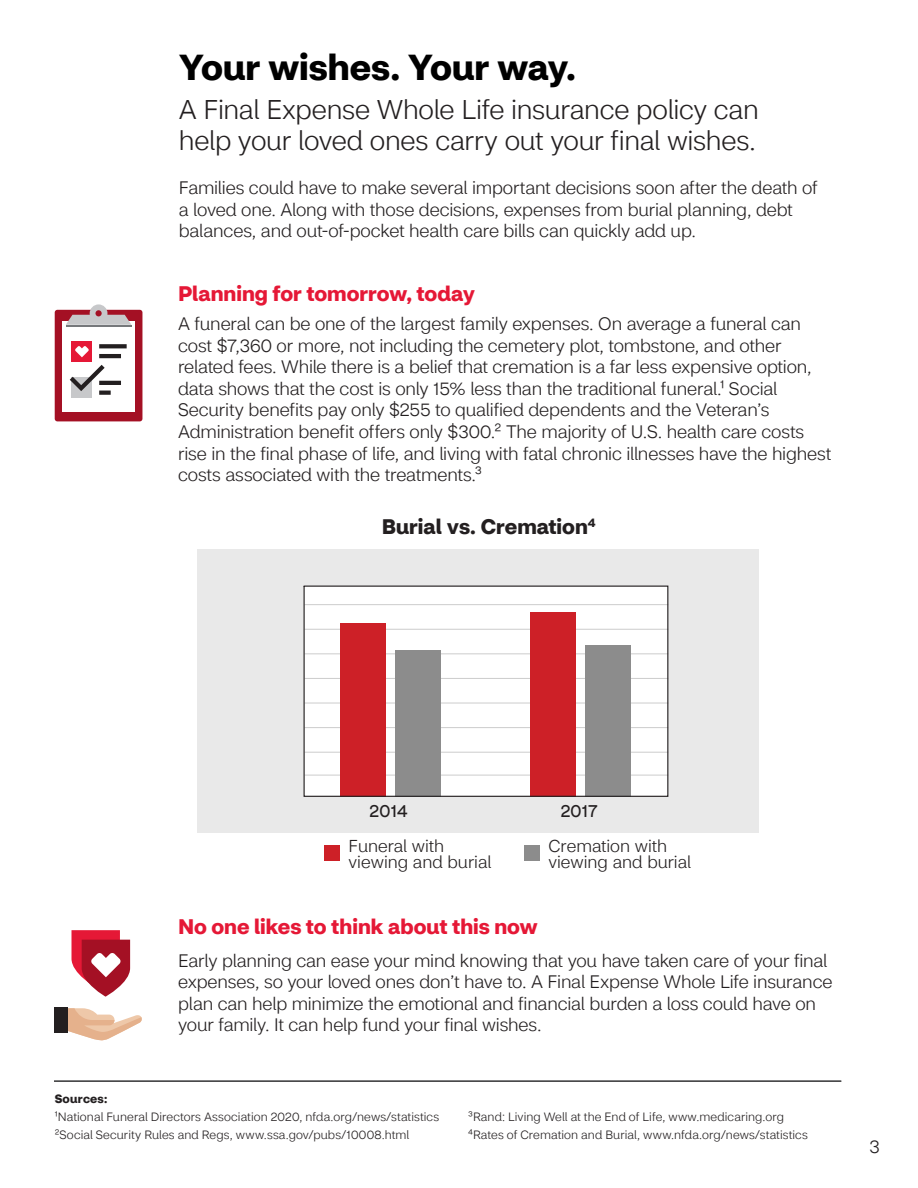
<style>
.page{position:relative;width:918px;height:1188px;background:#fff}
.page>*{position:absolute;margin:0;border:0;box-sizing:border-box;transform-origin:0 0}
.Interior_Headline{font:700 36px "CVS Health Sans";color:#000}
.Interior_Subhead{font:300 27px/31.5px "CVS Health Sans";letter-spacing:-.01em;color:#231f20}
.Color_Header{font:700 21px "CVS Health Sans";color:#e51836}
.t1{font:700 21px "CVS Health Sans";color:#231f20}
.Body{font:300 18px/21.6px "CVS Health Sans";letter-spacing:-.01em;color:#231f20}
.t2{font:17.25px "CVS Health Sans";color:#231f20}
.t3{font:300 17.1px/16.2px "CVS Health Sans";color:#231f20}
.Brand_Statment{font:300 12px "CVS Health Sans";letter-spacing:.005em;color:#231f20}
.Brand_Statment-2{font:700 12px "CVS Health Sans";letter-spacing:.015em;color:#231f20}
</style>
<div class="page">
<hr style="left:54px;top:1081px;width:787px;height:1px;background:#3e3e3f">
<svg style="left:72px;top:930px;width:58px;height:67px"></svg>
<svg style="left:67px;top:1008px;width:75px;height:32px"></svg>
<div style="left:54px;top:1007px;width:13px;height:25px;background:#231f20"></div>
<div style="left:55px;top:310px;width:87px;height:111px;background:#a41024;border-radius:3px"></div>
<div style="left:62px;top:321px;width:73px;height:91px;background:#fff"></div>
<hr style="left:66px;top:325px;width:65px;height:2px;background:#76787b">
<svg style="left:66px;top:304px;width:65px;height:21px"></svg>
<div style="left:72px;top:341px;width:20px;height:20px;background:#e51836"></div>
<div style="left:72px;top:378px;width:20px;height:20px;background:#c7c8ca"></div>
<svg style="left:70px;top:344px;width:57px;height:51px"></svg>
<div style="left:198px;top:550px;width:561px;height:283px;background:#e9e9e9"></div>
<div style="left:325px;top:845px;width:15px;height:16px;background:#cd2027"></div>
<div style="left:524px;top:845px;width:16px;height:16px;background:#8c8c8c"></div>
<svg style="left:303px;top:585px;width:366px;height:212px;background:#dbb6b8"></svg>
<p class="Interior_Headline" style="left:179px;top:44px;width:399px">Your wishes. Your way.</p>
<p class="Interior_Subhead" style="left:179px;top:94px;width:582px">A Final Expense Whole Life insurance policy can help your loved ones carry out your final wishes.</p>
<p class="Body" style="left:179px;top:177px;width:640px">Families could have to make several important decisions soon after the death of a loved one. Along with those decisions, expenses from burial planning, debt balances, and out-of-pocket health care bills can quickly add up.</p>
<p class="Color_Header" style="left:178px;top:280px;width:299px">Planning for tomorrow, today</p>
<p class="Body" style="left:178px;top:313px;width:655px">A funeral can be one of the largest family expenses. On average a funeral can cost $7,360 or more, not including the cemetery plot, tombstone, and other related fees. While there is a belief that cremation is a far less expensive option, data shows that the cost is only 15% less than the traditional funeral.¹ Social Security benefits pay only $255 to qualified dependents and the Veteran’s Administration benefit offers only $300.² The majority of U.S. health care costs rise in the final phase of life, and living with fatal chronic illnesses have the highest costs associated with the treatments.3</p>
<p class="t1" style="left:382px;top:513px;width:215px">Burial vs. Cremation<sup>4</sup></p>
<p class="t2" style="left:370px;top:801px;width:39px">2014</p>
<p class="t2" style="left:561px;top:801px;width:39px">2017</p>
<p class="t3" style="left:349px;top:838px;width:144px">Funeral with viewing and burial</p>
<p class="t3" style="left:548px;top:838px;width:144px">Cremation with viewing and burial</p>
<p class="Color_Header" style="left:178px;top:913px;width:361px">No one likes to think about this now</p>
<p class="Body" style="left:178px;top:950px;width:656px">Early planning can ease your mind knowing that you have taken care of your final expenses, so your loved ones don’t have to. A Final Expense Whole Life insurance plan can help minimize the emotional and financial burden a loss could have on your family. It can help fund your final wishes.</p>
<p class="Brand_Statment-2" style="left:55px;top:1091px;width:54px">Sources:</p>
<p class="Brand_Statment" style="left:55px;top:1110px;width:386px">¹National Funeral Directors Association 2020, nfda.org/news/statistics</p>
<p class="Brand_Statment" style="left:55px;top:1128px;width:356px">²Social Security Rules and Regs, www.ssa.gov/pubs/10008.html</p>
<p class="Brand_Statment" style="left:468px;top:1110px;width:318px">³Rand: Living Well at the End of Life, www.medicaring.org</p>
<p class="Brand_Statment" style="left:468px;top:1128px;width:341px">⁴Rates of Cremation and Burial, www.nfda.org/news/statistics</p>
<p class="Body" style="left:869px;top:1136px;width:12px">3</p>
</div>
